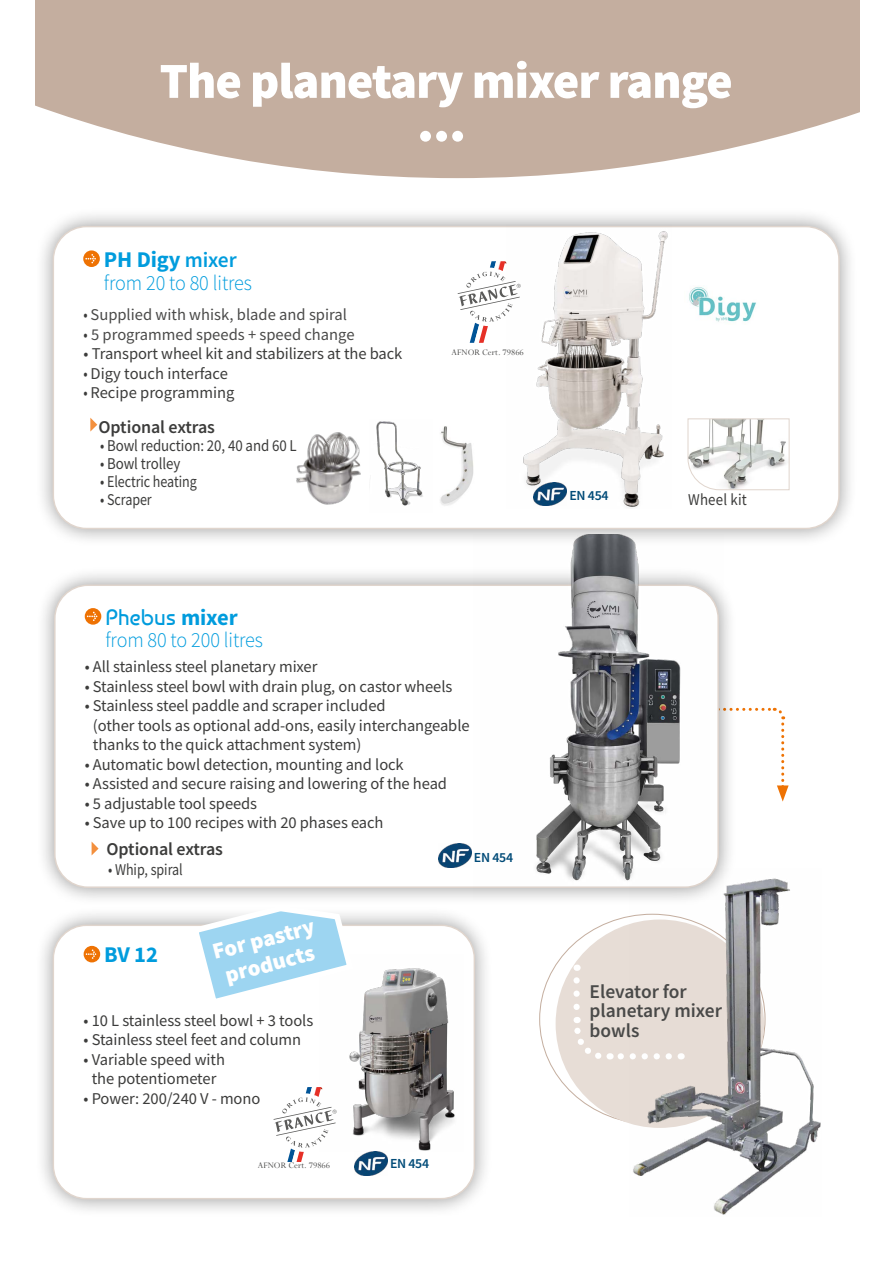
<style>
.page{position:relative;width:893px;height:1263px;background:#fff}
.page>*{position:absolute;margin:0;border:0;box-sizing:border-box;transform-origin:0 0}
.t1{font:900 50.55px "Source Sans Pro";letter-spacing:-.02em;color:#fff}
.t2{font:900 22.8px/25.5px "Source Sans Pro";color:#fff}
.t3{font:700 22.5px "Source Sans Pro";letter-spacing:-.005em;color:#009cdd}
.t4{font:22.5px "Baumans";letter-spacing:-.005em;color:#009cdd}
.t5{font:300 21.45px "Source Sans Pro";letter-spacing:-.005em;color:#009cdd;scale:.94 1}
.t6{font:600 19.5px/19.5px "Source Sans Pro";color:#4a4a49}
.t7{font:600 18px "Source Sans Pro";letter-spacing:-.005em;color:#3c3c3b}
.t8{font:16.5px/19.5px "Source Sans Pro";letter-spacing:-.005em;color:#3c3c3b;text-align:center}
.t9{font:16.5px "Source Sans Pro";letter-spacing:-.005em;color:#3c3c3b;scale:.85 1}
.t10{font:16.5px "Source Sans Pro";color:#4a4a49}
.t11{font:16.5px "Source Sans Pro";letter-spacing:-.005em;color:#3c3c3b;scale:.9 1}
.t12{font:600 13.8px "Source Sans Pro";letter-spacing:-.02em;color:#014b78}
.t13{font:9.3px "Perpetua";color:#4a4a49}
.s1{font-weight:600;font-size:21.45px}
.s2{color:#3c3c3b}
.s3{font-family:"Source Sans Pro";font-weight:700}
</style>
<div class="page">
<svg style="left:737px;top:708px;width:52px;height:93px"></svg>
<div style="left:556px;top:919px;width:208px;height:209px;background:#e7ddd6;border-radius:50%"></div>
<div style="left:34px;top:207px;width:824px;height:340px;background:#000;opacity:.4"></div>
<div style="left:53px;top:227px;width:786px;height:301px;background:#fff;border-radius:33px"></div>
<div style="left:53px;top:226px;width:787px;height:303px;border:2px solid #e0d5cd;border-radius:33px"></div>
<svg style="left:35px;top:0;width:824px;height:178px;background:#cbb8ab"></svg>
<div style="left:36px;top:566px;width:701px;height:340px;background:#000;opacity:.4"></div>
<div style="left:55px;top:585px;width:663px;height:302px;background:#fff;border-radius:33px"></div>
<div style="left:34px;top:906px;width:459px;height:311px;background:#000;opacity:.4"></div>
<div style="left:53px;top:925px;width:421px;height:274px;background:#fff;border-radius:33px"></div>
<div style="left:53px;top:924px;width:422px;height:275px;border:2px solid #e0d5cd;border-radius:33px"></div>
<div style="left:420px;top:131px;width:11px;height:11px;background:#fff;border-radius:50%"></div>
<div style="left:436px;top:131px;width:11px;height:11px;background:#fff;border-radius:50%"></div>
<div style="left:452px;top:131px;width:11px;height:11px;background:#fff;border-radius:50%"></div>
<svg style="left:83px;top:250px;width:17px;height:17px"></svg>
<svg style="left:85px;top:254px;width:11px;height:9px"></svg>
<svg style="left:274px;top:1087px;width:45px;height:74px"></svg>
<svg style="left:688px;top:419px;width:101px;height:71px"></svg>
<img style="left:319px;top:968px;width:136px;height:183px">
<svg style="left:573px;top:1017px;width:57px;height:43px"></svg>
<svg style="left:573px;top:964px;width:7px;height:43px"></svg>
<img style="left:296px;top:432px;width:65px;height:73px">
<img style="left:438px;top:844px;width:33px;height:23px">
<img style="left:440px;top:426px;width:34px;height:80px">
<img style="left:376px;top:421px;width:47px;height:85px">
<svg style="left:458px;top:261px;width:49px;height:82px"></svg>
<div style="left:85px;top:608px;width:16px;height:17px;background:#ee7203;border-radius:50%"></div>
<svg style="left:87px;top:612px;width:10px;height:9px"></svg>
<svg style="left:90px;top:418px;width:7px;height:14px"></svg>
<div style="left:84px;top:946px;width:16px;height:16px;background:#ee7203;border-radius:50%"></div>
<svg style="left:86px;top:949px;width:10px;height:10px"></svg>
<img style="left:630px;top:868px;width:191px;height:347px">
<img style="left:354px;top:1151px;width:33px;height:24px">
<svg style="left:188px;top:902px;width:169px;height:107px"></svg>
<img style="left:689px;top:287px;width:68px;height:35px">
<img style="left:474px;top:534px;width:249px;height:365px">
<img style="left:507px;top:225px;width:165px;height:283px">
<svg style="left:92px;top:842px;width:7px;height:13px"></svg>
<h1 class="t1" style="left:160px;top:46px;width:575px">The planetary mixer range</h1>
<h3 class="t3" style="left:104px;top:244px;width:134px">PH Digy <span class="s1">mixer</span></h3>
<h3 class="t5" style="left:104px;top:269px;width:159px">from 20 to 80 litres</h3>
<p class="t10" style="left:84px;top:304px;width:265px"><span class="s2">•</span> Supplied with whisk, blade and spiral</p>
<p class="t10" style="left:84px;top:324px;width:272px"><span class="s2">•</span> 5 programmed speeds + speed change</p>
<p class="t8" style="left:84px;top:344px;width:320px">• Transport wheel kit and stabilizers at the back</p>
<p class="t9" style="left:84px;top:363px;width:171px">• Digy touch interface</p>
<p class="t9" style="left:84px;top:382px;width:179px">• Recipe programming</p>
<p class="t7" style="left:99px;top:415px;width:118px">Optional extras</p>
<p class="t9" style="left:100px;top:435px;width:233px">• Bowl reduction: 20, 40 and 60 L</p>
<p class="t9" style="left:100px;top:453px;width:96px">• Bowl trolley</p>
<p class="t9" style="left:100px;top:471px;width:115px">• Electric heating</p>
<p class="t9" style="left:100px;top:489px;width:62px">• Scraper</p>
<h3 class="t4" style="left:105px;top:603px;width:134px">Phebus <span class="s3">mixer</span></h3>
<h3 class="t5" style="left:105px;top:627px;width:169px">from 80 to 200 litres</h3>
<p class="t13" style="left:452px;top:346px;width:74px">AFNOR Cert. 79866</p>
<p class="t8" style="left:85px;top:657px;width:234px">• All stainless steel planetary mixer</p>
<p class="t8" style="left:85px;top:676px;width:369px">• Stainless steel bowl with drain plug, on castor wheels</p>
<p class="t8" style="left:93px;top:696px;width:378px;text-align:left;text-indent:-8px">• Stainless steel paddle and scraper included<br>(other tools as optional add-ons, easily interchangeable thanks to the quick attachment system)</p>
<p class="t8" style="left:85px;top:754px;width:321px">• Automatic bowl detection, mounting and lock</p>
<p class="t8" style="left:85px;top:774px;width:364px">• Assisted and secure raising and lowering of the head</p>
<p class="t8" style="left:85px;top:793px;width:174px">• 5 adjustable tool speeds</p>
<p class="t8" style="left:85px;top:813px;width:300px">• Save up to 100 recipes with 20 phases each</p>
<p class="t7" style="left:107px;top:838px;width:118px">Optional extras</p>
<p class="t9" style="left:108px;top:859px;width:89px">• Whip, spiral</p>
<p class="t12" style="left:474px;top:848px;width:41px">EN 454</p>
<h3 class="t3" style="left:104px;top:940px;width:55px">BV 12</h3>
<h2 class="t2" style="left:209px;top:940px;width:106px;rotate:-15deg">For pastry products</h2>
<p class="t8" style="left:84px;top:1010px;width:231px">• 10 L stainless steel bowl + 3 tools</p>
<p class="t8" style="left:84px;top:1030px;width:219px">• Stainless steel feet and column</p>
<p class="t8" style="left:84px;top:1049px;width:143px">• Variable speed with the potentiometer</p>
<p class="t8" style="left:84px;top:1088px;width:178px">• Power: 200/240 V - mono</p>
<p class="t13" style="left:258px;top:1160px;width:74px">AFNOR Cert. 79866</p>
<p class="t12" style="left:390px;top:1155px;width:41px">EN 454</p>
<p class="t12" style="left:569px;top:486px;width:41px">EN 454</p>
<p class="t11" style="left:688px;top:489px;width:67px">Wheel kit</p>
<p class="t6" style="left:590px;top:981px;width:134px">Elevator for planetary mixer bowls</p>
</div>
